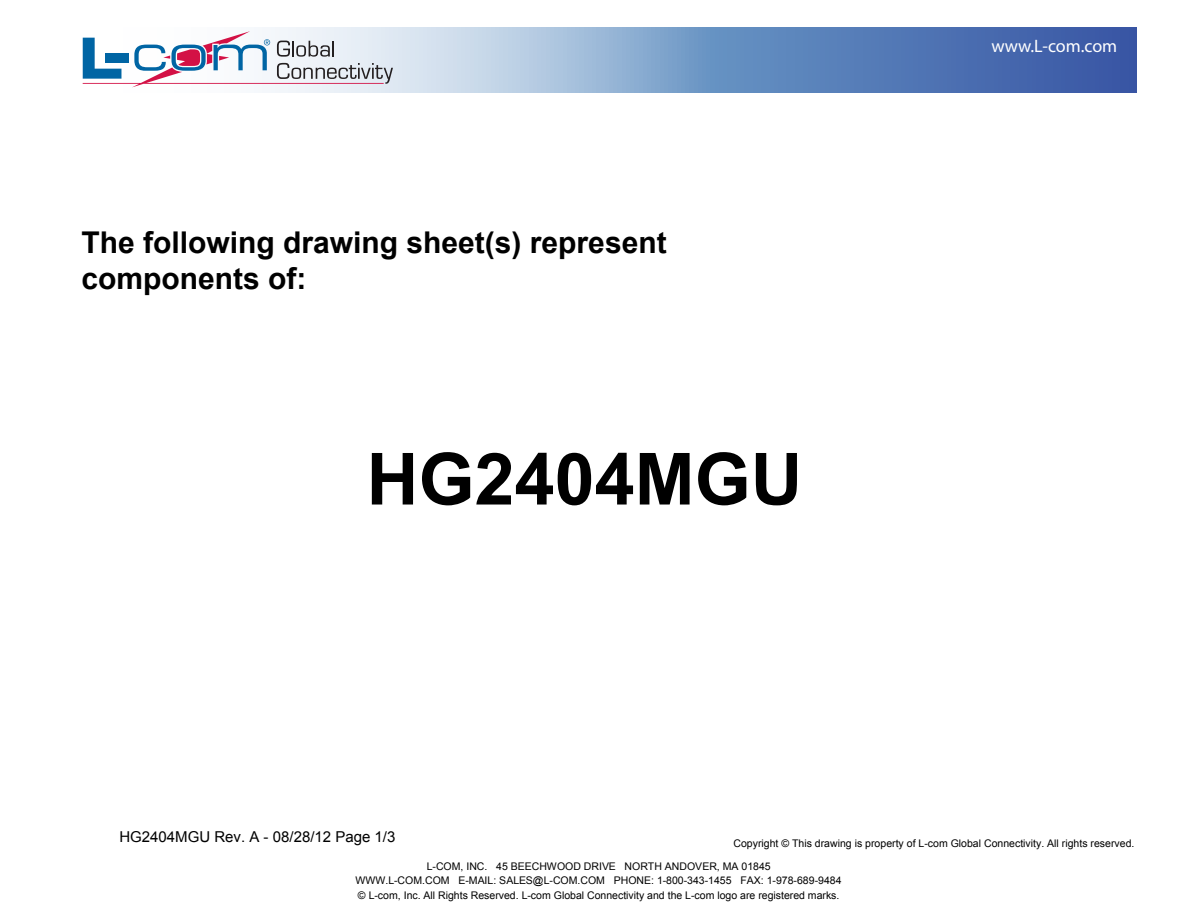
<style>
.page{position:relative;width:1188px;height:918px;background:#fff}
.page>*{position:absolute;margin:0;border:0;box-sizing:border-box;transform-origin:0 0}
.t1{font:700 72px "Arial";color:#000}
.t2{font:700 30px/36px "Arial";color:#000}
.t3{font:18px "Myriad MM.830.600.";color:#fff}
.t4{font:15px "Arial";color:#000}
.t5{font:10.5px/22.6px "Arial";color:#000}
</style>
<div class="page">
<svg style="left:82px;top:28px;width:1055px;height:65px;background:#7d9bc8"></svg>
<svg style="left:83px;top:31px;width:310px;height:56px"></svg>
<h2 class="t2" style="left:82px;top:225px;width:587px">The following drawing sheet(s) represent components of:</h2>
<h1 class="t1" style="left:367px;top:431px;width:438px">HG2404MGU</h1>
<h3 class="t3" style="left:992px;top:35px;width:127px">www.L-com.com</h3>
<h3 class="t4" style="left:119px;top:827px;width:277px">HG2404MGU Rev. A - 08/28/12 Page 1/3</h3>
<p class="t5" style="left:427px;top:832px;width:709px;text-indent:307px">Copyright © This drawing is property of L-com Global Connectivity. All rights reserved.<br>L-COM, INC. 45 BEECHWOOD DRIVE NORTH ANDOVER, MA 01845</p>
<p class="t5" style="left:356px;top:873px;width:488px;line-height:14.5px">WWW.L-COM.COM E-MAIL: SALES@L-COM.COM PHONE: 1-800-343-1455 FAX: 1-978-689-9484 © L-com, Inc. All Rights Reserved. L-com Global Connectivity and the L-com logo are registered marks.</p>
</div>
